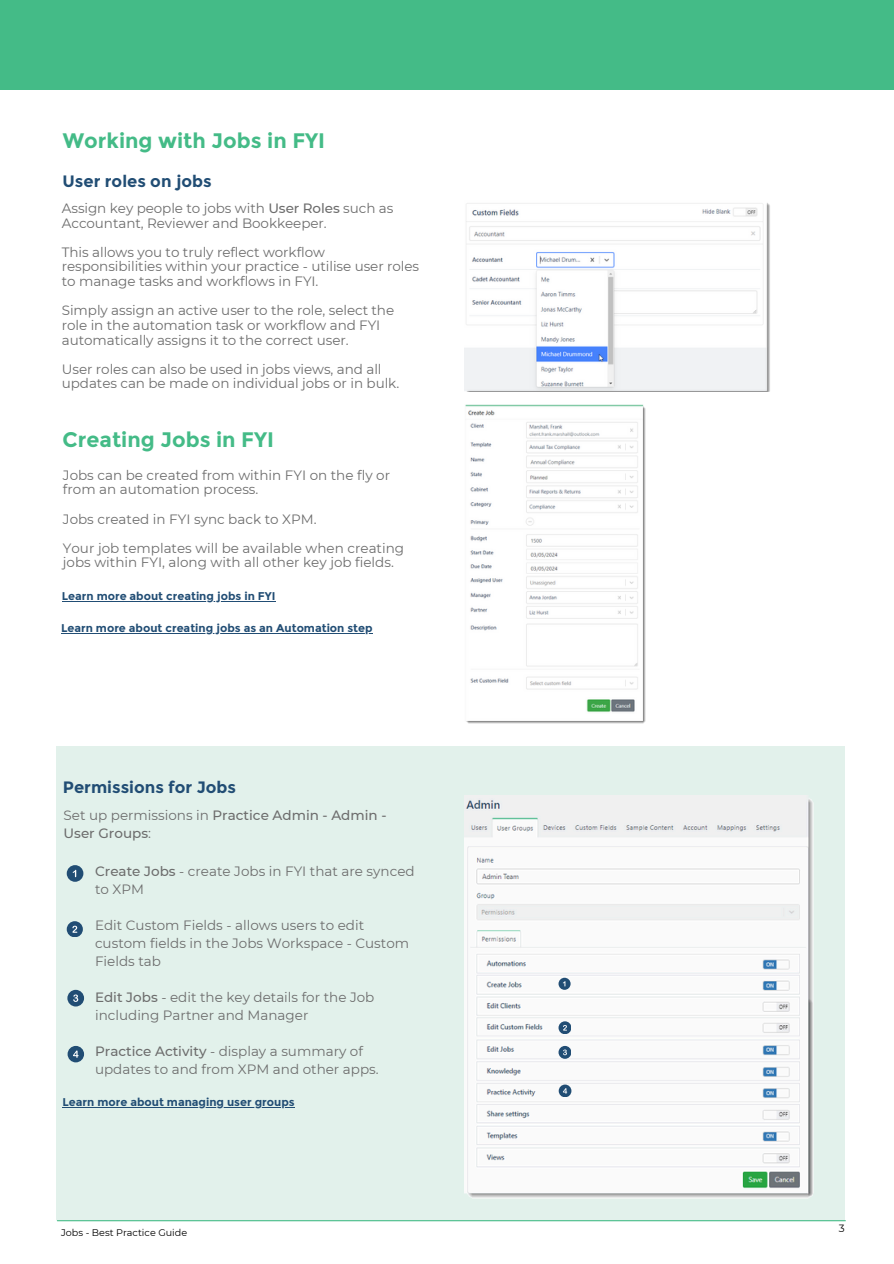
<style>
.page{position:relative;width:894px;height:1264px;background:#fff}
.page>*{position:absolute;margin:0;border:0;box-sizing:border-box;transform-origin:0 0}
.t1{font:700 21px "Montserrat";color:#44bb87}
.t2{font:700 16.5px "Montserrat";color:#214d74}
.t3{font:13.5px/14.5px "Montserrat";color:#6d6d6d}
.t4{font:500 13.5px/18px "Montserrat";color:#6d6d6d}
.t5{font:700 11.25px "Montserrat";color:#214d74}
.t6{font:10.5px "Montserrat";color:#000}
.t7{font:9.6px "Montserrat";color:#000}
.s1{font-weight:500}
.s2{font-weight:400}
</style>
<div class="page">
<div style="left:57px;top:746px;width:787px;height:474px;background:#e2f1eb"></div>
<hr style="left:57px;top:1220px;width:788px;height:1px;background:#44bb87">
<div style="left:0;top:0;width:893px;height:89px;background:#44bb87"></div>
<div style="left:67px;top:921px;width:15px;height:15px;background:#214d74;border-radius:50%"></div>
<svg style="left:72px;top:925px;width:5px;height:7px"></svg>
<div style="left:67px;top:865px;width:16px;height:16px;background:#214d74;border-radius:50%"></div>
<svg style="left:73px;top:869px;width:3px;height:8px"></svg>
<div style="left:67px;top:989px;width:17px;height:17px;background:#214d74;border-radius:50%"></div>
<svg style="left:73px;top:994px;width:5px;height:7px"></svg>
<div style="left:68px;top:1045px;width:16px;height:17px;background:#214d74;border-radius:50%"></div>
<svg style="left:73px;top:1050px;width:6px;height:7px"></svg>
<img style="left:464px;top:795px;width:350px;height:404px">
<svg style="left:558px;top:1021px;width:12px;height:12px"></svg>
<svg style="left:563px;top:1024px;width:4px;height:6px"></svg>
<svg style="left:558px;top:977px;width:12px;height:12px"></svg>
<svg style="left:562px;top:981px;width:3px;height:5px"></svg>
<svg style="left:558px;top:1045px;width:12px;height:13px"></svg>
<svg style="left:563px;top:1049px;width:3px;height:6px"></svg>
<svg style="left:558px;top:1084px;width:13px;height:12px"></svg>
<svg style="left:562px;top:1088px;width:5px;height:5px"></svg>
<img style="left:464px;top:203px;width:306px;height:188px">
<img style="left:465px;top:404px;width:180px;height:320px">
<hr style="left:62px;top:601px;width:213px;height:1px;background:#214d74">
<hr style="left:61px;top:633px;width:311px;height:1px;background:#214d74">
<hr style="left:63px;top:1107px;width:231px;height:1px;background:#214d74">
<h3 class="t1" style="left:63px;top:128px;width:263px">Working with Jobs in FYI</h3>
<h4 class="t2" style="left:63px;top:171px;width:151px">User roles on jobs</h4>
<h1 class="t3" style="left:62px;top:201px;width:333px">Assign key people to jobs with <span class="s1">User Roles</span> such as<br>Accountant, Reviewer and Bookkeeper.</h1>
<h3 class="t3" style="left:62px;top:245px;width:359px">This allows you to truly reflect workflow responsibilities within your practice - utilise user roles to manage tasks and workflows in FYI.</h3>
<h3 class="t3" style="left:62px;top:303px;width:334px">Simply assign an active user to the role, select the role in the automation task or workflow and FYI automatically assigns it to the correct user.</h3>
<h3 class="t3" style="left:62px;top:362px;width:339px">User roles can also be used in jobs views, and all updates can be made on individual jobs or in bulk.</h3>
<p class="t1" style="left:63px;top:426px;width:213px">Creating Jobs in FYI</p>
<h4 class="t3" style="left:63px;top:467px;width:328px">Jobs can be created from within FYI on the fly or from an automation process.</h4>
<p class="t3" style="left:63px;top:511px;width:255px">Jobs created in FYI sync back to XPM.</p>
<p class="t3" style="left:63px;top:540px;width:342px">Your job templates will be available when creating jobs within FYI, along with all other key job fields.</p>
<h2 class="t5" style="left:62px;top:589px;width:215px">Learn more about creating jobs in FYI</h2>
<p class="t5" style="left:61px;top:621px;width:313px">Learn more about creating jobs as an Automation step</p>
<h3 class="t2" style="left:63px;top:777px;width:175px">Permissions for Jobs</h3>
<p class="t4" style="left:64px;top:806px;width:324px"><span class="s2">Set up permissions in</span> Practice Admin - Admin -<br>User Groups<span class="s2">:</span></p>
<h3 class="t3" style="left:95px;top:862px;width:321px;line-height:18px"><span class="s1">Create Jobs</span> - create Jobs in FYI that are synced to XPM</h3>
<h3 class="t3" style="left:95px;top:916px;width:315px;line-height:18px">Edit Custom Fields - allows users to edit custom fields in the Jobs Workspace - Custom<br>Fields tab</h3>
<p class="t3" style="left:95px;top:988px;width:281px;line-height:18px"><span class="s1">Edit Jobs</span> - edit the key details for the Job including Partner and Manager</p>
<p class="t3" style="left:95px;top:1042px;width:285px;line-height:18px"><span class="s1">Practice Activity</span> - display a summary of updates to and from XPM and other apps.</p>
<h3 class="t5" style="left:63px;top:1095px;width:233px">Learn more about managing user groups</h3>
<h3 class="t7" style="left:61px;top:1226px;width:128px">Jobs - Best Practice Guide</h3>
<h3 class="t6" style="left:838px;top:1222px;width:7px">3</h3>
</div>
